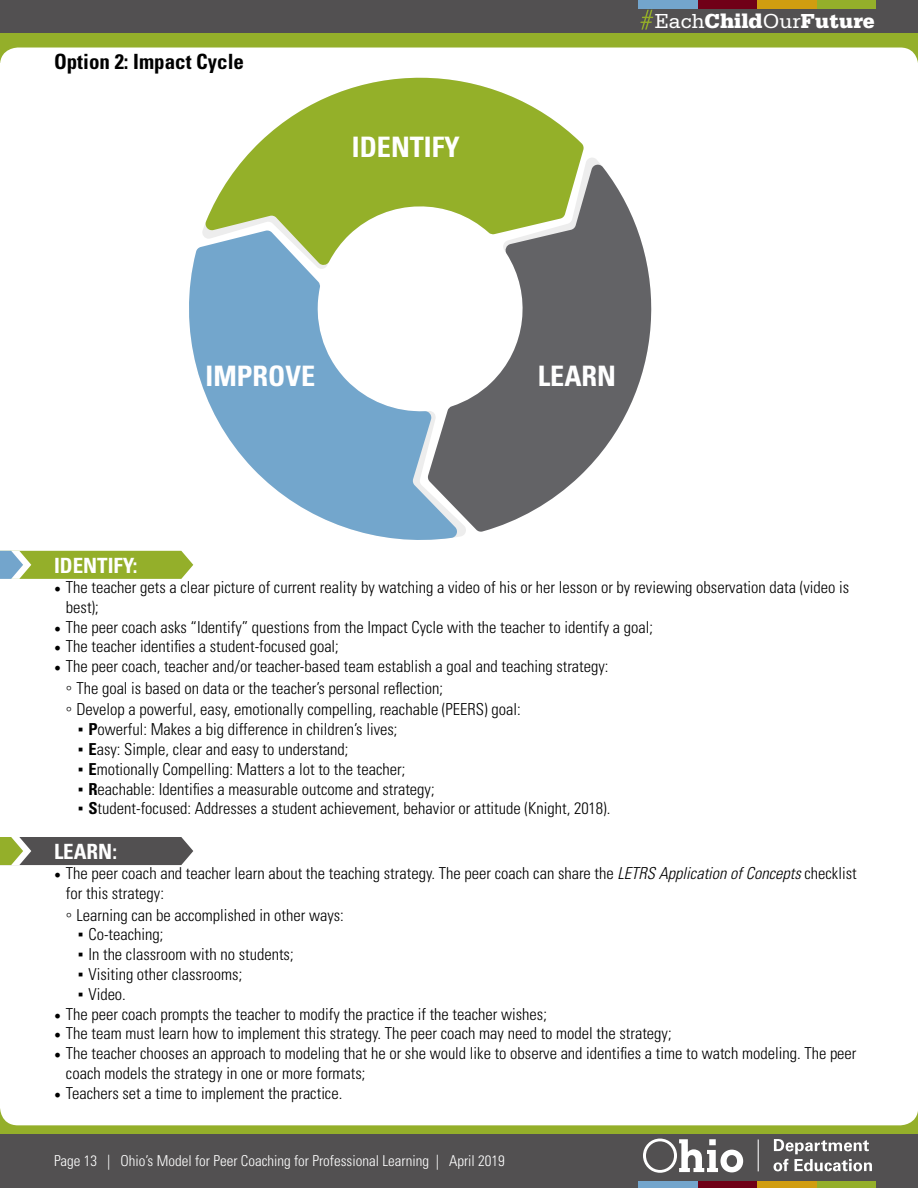
<style>
.page{position:relative;width:918px;height:1188px;background:#fff}
.page>*{position:absolute;margin:0;border:0;box-sizing:border-box;transform-origin:0 0}
.t1{font:700 condensed 28.2px "Univers LT Std";color:#fff}
.t2{font:900 21.45px "Serifa Std";color:#fff}
.t3{font:700 condensed 21px "Univers LT Std";color:#000}
.t4{font:700 condensed 21px "Univers LT Std";color:#fff}
.t5{font:300 condensed 16.5px/19.8px "Univers LT Std";color:#000}
.t6{font:300 condensed 15px "Univers LT Std";color:#fff}
.s1{font-weight:400}
.s2{font-family:"Minion Pro";font-weight:400;font-stretch:normal;font-size:18px}
.s3{font-family:"Times New Roman";font-weight:400;font-stretch:normal;font-size:18px}
.s4{font-family:"Arial";font-weight:400;font-stretch:normal}
.s5{font-weight:700}
.s6{font-style:italic}
</style>
<div class="page">
<div style="left:0;top:1115px;width:918px;height:73px;background:#525051"></div>
<div style="left:0;top:0;width:918px;height:36px;background:#525051"></div>
<div style="left:0;top:33px;width:918px;height:30px;background:#94af2a"></div>
<div style="left:0;top:1105px;width:918px;height:29px;background:#94af2a"></div>
<div style="left:816px;top:0;width:60px;height:8px;background:#94af2a"></div>
<div style="left:757px;top:0;width:59px;height:8px;background:#d19d10"></div>
<div style="left:698px;top:0;width:59px;height:8px;background:#700017"></div>
<div style="left:639px;top:0;width:59px;height:8px;background:#73a5cc"></div>
<svg style="left:640px;top:10px;width:13px;height:20px"></svg>
<div style="left:816px;top:1181px;width:60px;height:7px;background:#94af2a"></div>
<div style="left:757px;top:1181px;width:59px;height:7px;background:#d19d10"></div>
<div style="left:698px;top:1181px;width:59px;height:7px;background:#700017"></div>
<div style="left:639px;top:1181px;width:59px;height:7px;background:#73a5cc"></div>
<svg style="left:643px;top:1139px;width:100px;height:34px"></svg>
<hr style="left:758px;top:1139px;width:1px;height:32px;background:#fff">
<svg style="left:774px;top:1139px;width:98px;height:32px"></svg>
<div style="left:0;top:48px;width:918px;height:1077px;background:#fff;border-radius:18px"></div>
<svg style="left:0;top:837px;width:193px;height:28px;background:#646459"></svg>
<svg style="left:0;top:551px;width:193px;height:28px;background:#99b448"></svg>
<svg style="left:189px;top:230px;width:270px;height:310px;fill:#73a6cc"></svg>
<svg style="left:428px;top:163px;width:224px;height:369px;fill:#636366"></svg>
<svg style="left:204px;top:77px;width:380px;height:189px;fill:#94b029"></svg>
<p class="t3" style="left:54px;top:49px;width:192px">Option 2: Impact Cycle</p>
<h1 class="t1" style="left:352px;top:130px;width:110px">IDENTIFY</h1>
<h2 class="t2" style="left:655px;top:8px;width:222px"><span class="s1">Each</span>Child<span class="s1">Our</span>Future</h2>
<h1 class="t1" style="left:206px;top:358px;width:111px">IMPROVE</h1>
<h1 class="t1" style="left:538px;top:358px;width:80px">LEARN</h1>
<p class="t4" style="left:54px;top:553px;width:85px">IDENTIFY:</p>
<p class="t5" style="left:66px;top:577px;width:785px;text-indent:-12px"><span class="s2">•</span> The teacher gets a clear picture of current reality by watching a video of his or her lesson or by reviewing observation data (video is best);</p>
<p class="t5" style="left:54px;top:617px;width:601px"><span class="s2">•</span> The peer coach asks “Identify” questions from the Impact Cycle with the teacher to identify a goal;</p>
<p class="t5" style="left:54px;top:637px;width:286px"><span class="s2">•</span> The teacher identifies a student-focused goal;</p>
<p class="t5" style="left:54px;top:657px;width:556px"><span class="s2">•</span> The peer coach, teacher and/or teacher-based team establish a goal and teaching strategy:</p>
<p class="t5" style="left:66px;top:678px;width:379px"><span class="s3">◦</span> The goal is based on data or the teacher’s personal reflection;</p>
<p class="t5" style="left:66px;top:700px;width:456px"><span class="s3">◦</span> Develop a powerful, easy, emotionally compelling, reachable (PEERS) goal:</p>
<p class="t5" style="left:78px;top:720px;width:321px"><span class="s4">▪</span> <span class="s5">P</span>owerful: Makes a big difference in children’s lives;</p>
<p class="t5" style="left:78px;top:739px;width:272px"><span class="s4">▪</span> <span class="s5">E</span>asy: Simple, clear and easy to understand;</p>
<p class="t5" style="left:78px;top:759px;width:329px"><span class="s4">▪</span> <span class="s5">E</span>motionally Compelling: Matters a lot to the teacher;</p>
<p class="t5" style="left:78px;top:779px;width:358px"><span class="s4">▪</span> <span class="s5">R</span>eachable: Identifies a measurable outcome and strategy;</p>
<p class="t5" style="left:78px;top:799px;width:534px"><span class="s4">▪</span> <span class="s5">S</span>tudent-focused: Addresses a student achievement, behavior or attitude (Knight, 2018).</p>
<p class="t4" style="left:54px;top:839px;width:64px">LEARN:</p>
<p class="t5" style="left:66px;top:864px;width:792px;text-indent:-12px"><span class="s2">•</span> The peer coach and teacher learn about the teaching strategy. The peer coach can share the <span class="s6">LETRS Application of Concepts</span> checklist for this strategy:</p>
<p class="t5" style="left:66px;top:905px;width:279px"><span class="s3">◦</span> Learning can be accomplished in other ways:</p>
<p class="t5" style="left:78px;top:925px;width:87px"><span class="s4">▪</span> Co-teaching;</p>
<p class="t5" style="left:78px;top:945px;width:217px"><span class="s4">▪</span> In the classroom with no students;</p>
<p class="t5" style="left:78px;top:964px;width:166px"><span class="s4">▪</span> Visiting other classrooms;</p>
<p class="t5" style="left:78px;top:984px;width:49px"><span class="s4">▪</span> Video.</p>
<p class="t5" style="left:54px;top:1004px;width:495px"><span class="s2">•</span> The peer coach prompts the teacher to modify the practice if the teacher wishes;</p>
<p class="t5" style="left:54px;top:1024px;width:619px"><span class="s2">•</span> The team must learn how to implement this strategy. The peer coach may need to model the strategy;</p>
<p class="t5" style="left:66px;top:1044px;width:792px;text-indent:-12px"><span class="s2">•</span> The teacher chooses an approach to modeling that he or she would like to observe and identifies a time to watch modeling. The peer coach models the strategy in one or more formats;</p>
<p class="t5" style="left:54px;top:1083px;width:290px"><span class="s2">•</span> Teachers set a time to implement the practice.</p>
<p class="t6" style="left:54px;top:1152px;width:452px">Page 13 | Ohio’s Model for Peer Coaching for Professional Learning | April 2019</p>
</div>
